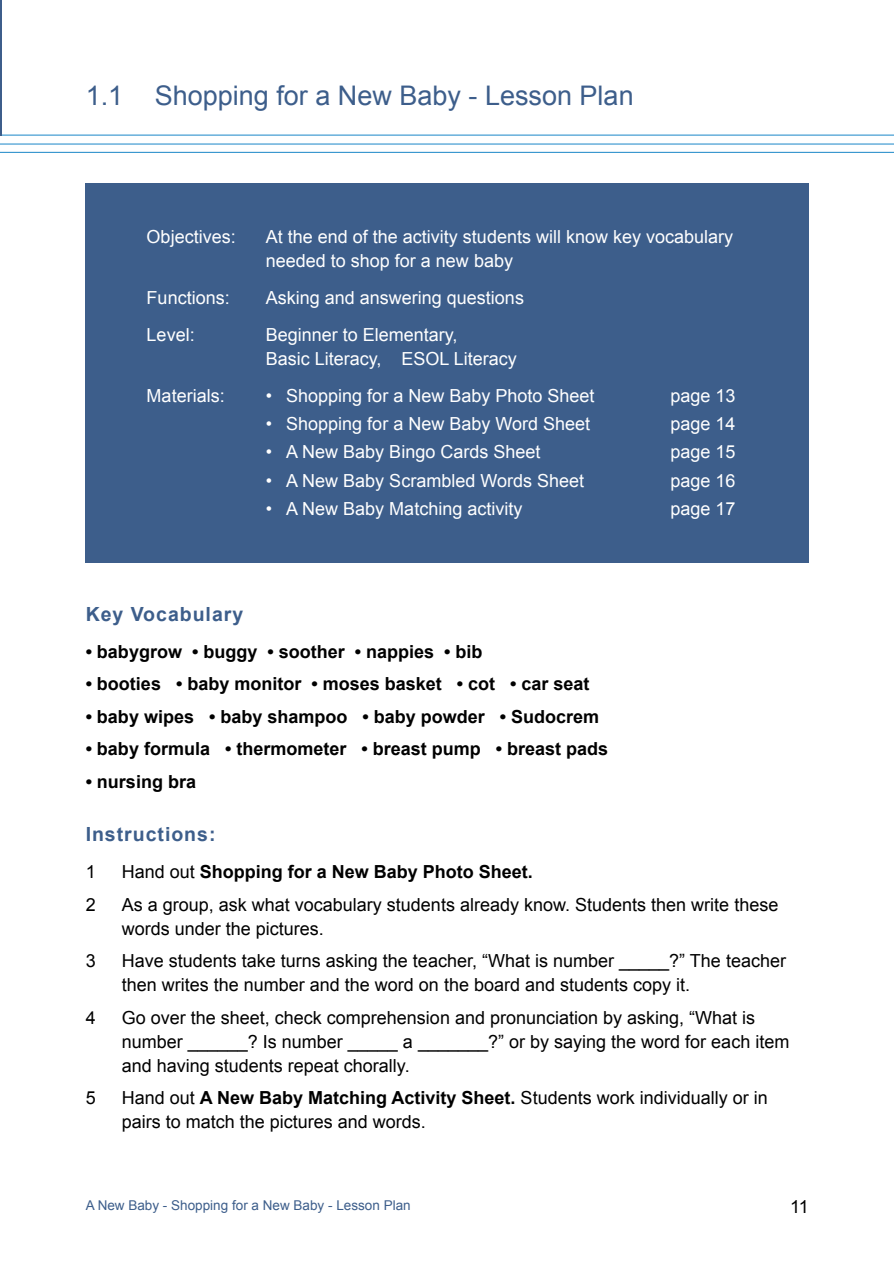
<style>
.page{position:relative;width:895px;height:1265px;background:#fff}
.page>*{position:absolute;margin:0;border:0;box-sizing:border-box;transform-origin:0 0}
.t1{font:27px "Arial";color:#3d5e8b}
.body_head_-_lesson_plan{font:700 19.5px "Arial";letter-spacing:.05em;color:#3d5e8b}
.body_-_lesson_plan{font:18px/24px "Arial";color:#000}
.bullet_points{font:700 18px "Arial";color:#000}
.bullets_in_lesson_plan__materials{font:18px "Arial";color:#fff}
.Body_on_red_box_-_lesson_plan{font:18px/24px "Arial";color:#fff}
.body_-_lesson_plan-2{font:700 18px "Arial";color:#000}
.t2{font:13.5px "Arial";color:#3d5e8b}
.s1{font-weight:400}
.s2{font-weight:700}
</style>
<div class="page">
<div style="left:86px;top:183px;width:722px;height:380px;background:#3d5e8b"></div>
<hr style="left:1px;top:135px;width:893px;height:1px;background:#3394ce">
<hr style="left:1px;top:143px;width:893px;height:2px;background:#3394ce">
<hr style="left:1px;top:152px;width:893px;height:1px;background:#3394ce">
<hr style="left:1px;top:1px;width:1px;height:135px;background:#3d5e8b">
<p class="t1" style="left:86px;top:81px;width:549px">1.1 Shopping for a New Baby - Lesson Plan</p>
<p class="Body_on_red_box_-_lesson_plan" style="left:147px;top:225px;width:91px">Objectives:</p>
<p class="Body_on_red_box_-_lesson_plan" style="left:266px;top:225px;width:469px">At the end of the activity students will know key vocabulary needed to shop for a new baby</p>
<p class="Body_on_red_box_-_lesson_plan" style="left:147px;top:286px;width:85px">Functions:</p>
<p class="Body_on_red_box_-_lesson_plan" style="left:266px;top:286px;width:260px">Asking and answering questions</p>
<p class="Body_on_red_box_-_lesson_plan" style="left:147px;top:322px;width:50px">Level:</p>
<p class="Body_on_red_box_-_lesson_plan" style="left:266px;top:322px;width:253px">Beginner to Elementary,<br>Basic Literacy, ESOL Literacy</p>
<p class="bullets_in_lesson_plan__materials" style="left:147px;top:385px;width:80px">Materials:</p>
<p class="bullets_in_lesson_plan__materials" style="left:266px;top:385px;width:330px">• Shopping for a New Baby Photo Sheet</p>
<p class="bullets_in_lesson_plan__materials" style="left:670px;top:385px;width:67px">page 13</p>
<p class="bullets_in_lesson_plan__materials" style="left:266px;top:413px;width:326px">• Shopping for a New Baby Word Sheet</p>
<p class="bullets_in_lesson_plan__materials" style="left:670px;top:413px;width:67px">page 14</p>
<p class="bullets_in_lesson_plan__materials" style="left:266px;top:442px;width:276px">• A New Baby Bingo Cards Sheet</p>
<p class="bullets_in_lesson_plan__materials" style="left:670px;top:442px;width:67px">page 15</p>
<p class="bullets_in_lesson_plan__materials" style="left:266px;top:470px;width:320px">• A New Baby Scrambled Words Sheet</p>
<p class="bullets_in_lesson_plan__materials" style="left:670px;top:470px;width:67px">page 16</p>
<p class="bullets_in_lesson_plan__materials" style="left:266px;top:498px;width:258px">• A New Baby Matching activity</p>
<p class="bullets_in_lesson_plan__materials" style="left:670px;top:498px;width:67px">page 17</p>
<p class="body_head_-_lesson_plan" style="left:86px;top:603px;width:159px">Key Vocabulary</p>
<p class="bullet_points" style="left:86px;top:641px;width:398px">• babygrow • buggy • soother • nappies • bib</p>
<p class="bullet_points" style="left:86px;top:674px;width:505px">• booties • baby monitor • moses basket • cot • car seat</p>
<p class="bullet_points" style="left:86px;top:706px;width:515px">• baby wipes • baby shampoo • baby powder • Sudocrem</p>
<p class="bullet_points" style="left:86px;top:739px;width:524px">• baby formula • thermometer • breast pump • breast pads</p>
<p class="bullet_points" style="left:86px;top:771px;width:112px">• nursing bra</p>
<p class="body_head_-_lesson_plan" style="left:86px;top:823px;width:131px">Instructions:</p>
<p class="body_-_lesson_plan" style="left:86px;top:859px;width:12px">1</p>
<p class="body_-_lesson_plan-2" style="left:122px;top:861px;width:413px"><span class="s1">Hand out</span> Shopping for a New Baby Photo Sheet.</p>
<p class="body_-_lesson_plan" style="left:86px;top:892px;width:12px">2</p>
<p class="body_-_lesson_plan" style="left:122px;top:892px;width:658px">As a group, ask what vocabulary students already know. Students then write these words under the pictures.</p>
<p class="body_-_lesson_plan" style="left:86px;top:948px;width:12px">3</p>
<p class="body_-_lesson_plan" style="left:122px;top:948px;width:666px">Have students take turns asking the teacher, “What is number _____?” The teacher then writes the number and the word on the board and students copy it.</p>
<p class="body_-_lesson_plan" style="left:86px;top:1005px;width:12px">4</p>
<p class="body_-_lesson_plan" style="left:122px;top:1005px;width:669px">Go over the sheet, check comprehension and pronunciation by asking, “What is number ______? Is number _____ a _______?” or by saying the word for each item and having students repeat chorally.</p>
<p class="body_-_lesson_plan" style="left:86px;top:1085px;width:12px">5</p>
<p class="body_-_lesson_plan" style="left:122px;top:1085px;width:647px">Hand out <span class="s2">A New Baby Matching Activity Sheet.</span> Students work individually or in pairs to match the pictures and words.</p>
<p class="t2" style="left:86px;top:1197px;width:326px">A New Baby - Shopping for a New Baby - Lesson Plan</p>
<p class="body_-_lesson_plan" style="left:790px;top:1194px;width:20px">11</p>
</div>
